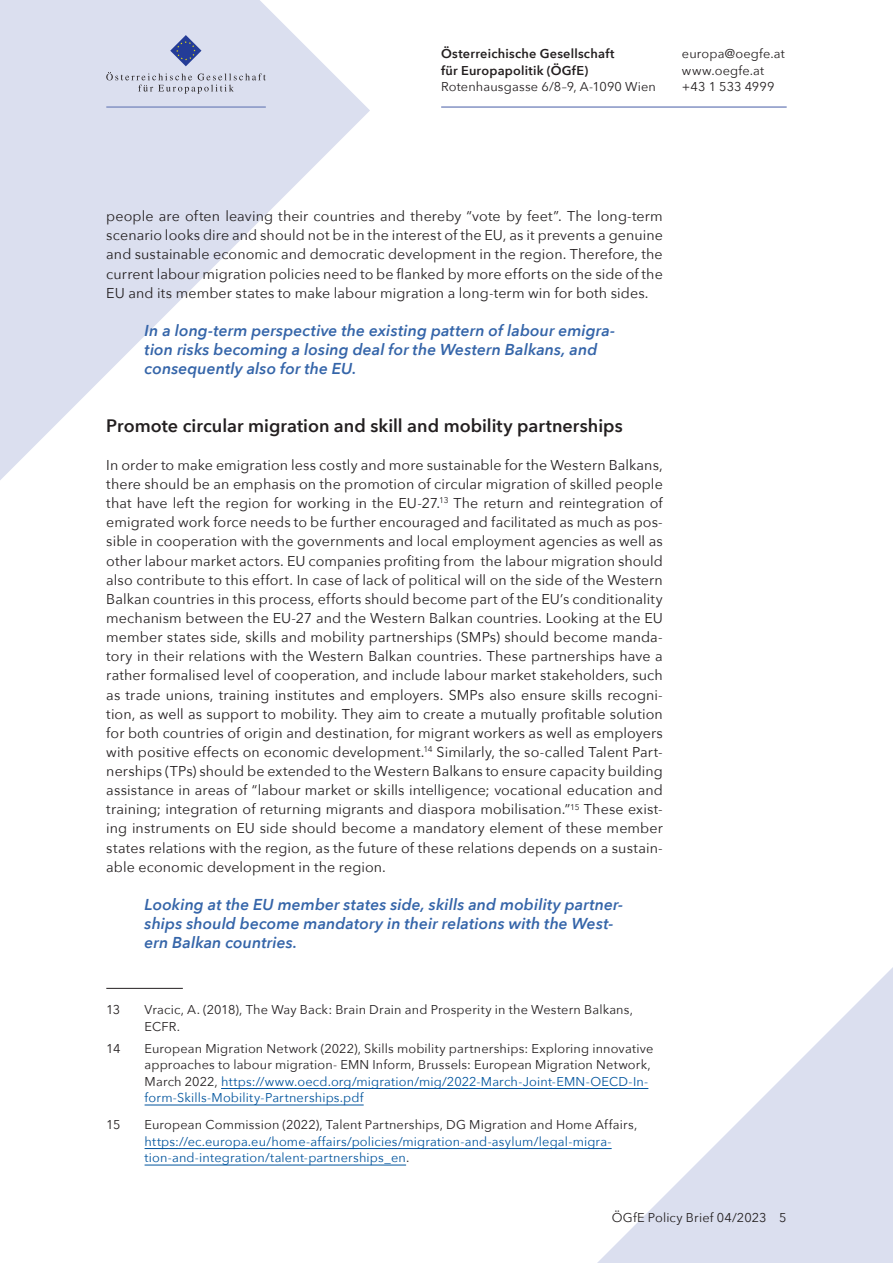
<style>
.page{position:relative;width:893px;height:1263px;background:#fff}
.page>*{position:absolute;margin:0;border:0;box-sizing:border-box;transform-origin:0 0}
.Überschrift_3{font:600 18px "Avenir Next";color:#231f20}
.Zitat{font:italic 600 15.75px/19.2px "Avenir Next";letter-spacing:.005em;color:#3565a9}
.p{font:14.25px/19.2px "Avenir Next";letter-spacing:.005em;color:#231f20;text-align:justify}
.p_einzug{font:14.25px/19.2px "Avenir Next";letter-spacing:.005em;color:#231f20;text-align:justify}
.Fußnoten{font:12.75px/16.5px "Avenir Next";letter-spacing:.01em;color:#231f20}
.Fußnoten-2{font:12.75px/16.5px "Avenir Next";letter-spacing:.01em;color:#01549d}
.p-2{font:12.75px "Avenir Next";letter-spacing:.015em;color:#231f20}
.p-3{font:600 12.75px/16.5px "Avenir Next";letter-spacing:.02em;color:#231f20}
.p_Pagina{font:12.75px "Avenir Next";letter-spacing:.01em;color:#231f20}
.s1{color:#01549d}
.s2{color:#231f20}
</style>
<div class="page">
<svg style="left:0;top:0;width:370px;height:480px;fill:#dbdfef"></svg>
<svg style="left:597px;top:967px;width:296px;height:296px"></svg>
<hr style="left:441px;top:106px;width:346px;height:2px;background:#8493c4">
<hr style="left:106px;top:106px;width:160px;height:2px;background:#8493c4">
<svg style="left:170px;top:35px;width:31px;height:31px"></svg>
<svg style="left:106px;top:72px;width:160px;height:22px;background:#c9cddb"></svg>
<hr style="left:106px;top:988px;width:77px;height:1px;background:#231f20">
<hr style="left:221px;top:1088px;width:427px;height:1px;background:#01549d">
<hr style="left:145px;top:1105px;width:219px;height:1px;background:#01549d">
<hr style="left:145px;top:1148px;width:467px;height:1px;background:#01549d">
<hr style="left:145px;top:1165px;width:261px;height:1px;background:#01549d">
<p class="p-3" style="left:441px;top:45px;width:175px">Österreichische Gesellschaft für Europapolitik (ÖGfE)</p>
<p class="p-2" style="left:441px;top:76px;width:216px">Rotenhausgasse 6/8–9, A-1090 Wien</p>
<p class="p-2" style="left:682px;top:43px;width:104px">europa@oegfe.at</p>
<p class="p-2" style="left:682px;top:60px;width:84px">www.oegfe.at</p>
<p class="p-2" style="left:682px;top:76px;width:94px">+43 1 533 4999</p>
<p class="p_einzug" style="left:106px;top:206px;width:558px">people are often leaving their countries and thereby “vote by feet”. The long-term scenario looks dire and should not be in the interest of the EU, as it prevents a genuine and sustainable economic and democratic development in the region. Therefore, the current labour migration policies need to be flanked by more efforts on the side of the EU and its member states to make labour migration a long-term win for both sides.</p>
<p class="Zitat" style="left:145px;top:320px;width:472px">In a long-term perspective the existing pattern of labour emigra&shy;tion risks becoming a losing deal for the Western Balkans, and consequently also for the EU.</p>
<p class="Überschrift_3" style="left:106px;top:410px;width:518px">Promote circular migration and skill and mobility partnerships</p>
<p class="p" style="left:106px;top:455px;width:558px">In order to make emigration less costly and more sustainable for the Western Balkans, there should be an emphasis on the promotion of circular migration of skilled people that have left the region for working in the EU-27.<sup>13</sup> The return and reintegration of emigrated work force needs to be further encouraged and facilitated as much as pos&shy;sible in cooperation with the governments and local employment agencies as well as other labour market actors. EU companies profiting from the labour migration should also contribute to this effort. In case of lack of political will on the side of the Western Balkan countries in this process, efforts should become part of the EU’s conditionality mechanism between the EU-27 and the Western Balkan countries. Looking at the EU member states side, skills and mobility partnerships (SMPs) should become manda&shy;tory in their relations with the Western Balkan countries. These partnerships have a rather formalised level of cooperation, and include labour market stakeholders, such as trade unions, training institutes and employers. SMPs also ensure skills recogni&shy;tion, as well as support to mobility. They aim to create a mutually profitable solution for both countries of origin and destination, for migrant workers as well as employers with positive effects on economic development.<sup>14</sup> Similarly, the so-called Talent Part&shy;nerships (TPs) should be extended to the Western Balkans to ensure capacity building assistance in areas of “labour market or skills intelligence; vocational education and training; integration of returning migrants and diaspora mobilisation.”<sup>15</sup> These exist&shy;ing instruments on EU side should become a mandatory element of these member states relations with the region, as the future of these relations depends on a sustain&shy;able economic development in the region.</p>
<p class="Zitat" style="left:145px;top:894px;width:480px">Looking at the EU member states side, skills and mobility partner&shy;ships should become mandatory in their relations with the West&shy;ern Balkan countries.</p>
<p class="Fußnoten" style="left:106px;top:1001px;width:16px">13</p>
<p class="Fußnoten" style="left:145px;top:1001px;width:490px">Vracic, A. (2018), The Way Back: Brain Drain and Prosperity in the Western Balkans,<br>ECFR.</p>
<p class="Fußnoten" style="left:106px;top:1039px;width:16px">14</p>
<p class="Fußnoten" style="left:145px;top:1039px;width:510px">European Migration Network (2022), Skills mobility partnerships: Exploring innovative approaches to labour migration- EMN Inform, Brussels: European Migration Network, March 2022, <span class="s1">https://www.oecd.org/migration/mig/2022-March-Joint-EMN-OECD-In&shy;form-Skills-Mobility-Partnerships.pdf</span></p>
<p class="Fußnoten" style="left:106px;top:1116px;width:16px">15</p>
<p class="Fußnoten-2" style="left:145px;top:1116px;width:494px"><span class="s2">European Commission (2022), Talent Partnerships, DG Migration and Home Affairs, </span>https://ec.europa.eu/home-affairs/policies/migration-and-asylum/legal-migra&shy;tion-and-integration/talent-partnerships_en<span class="s2">.</span></p>
<p class="p_Pagina" style="left:612px;top:1206px;width:176px">ÖGfE Policy Brief 04/2023 5</p>
</div>
